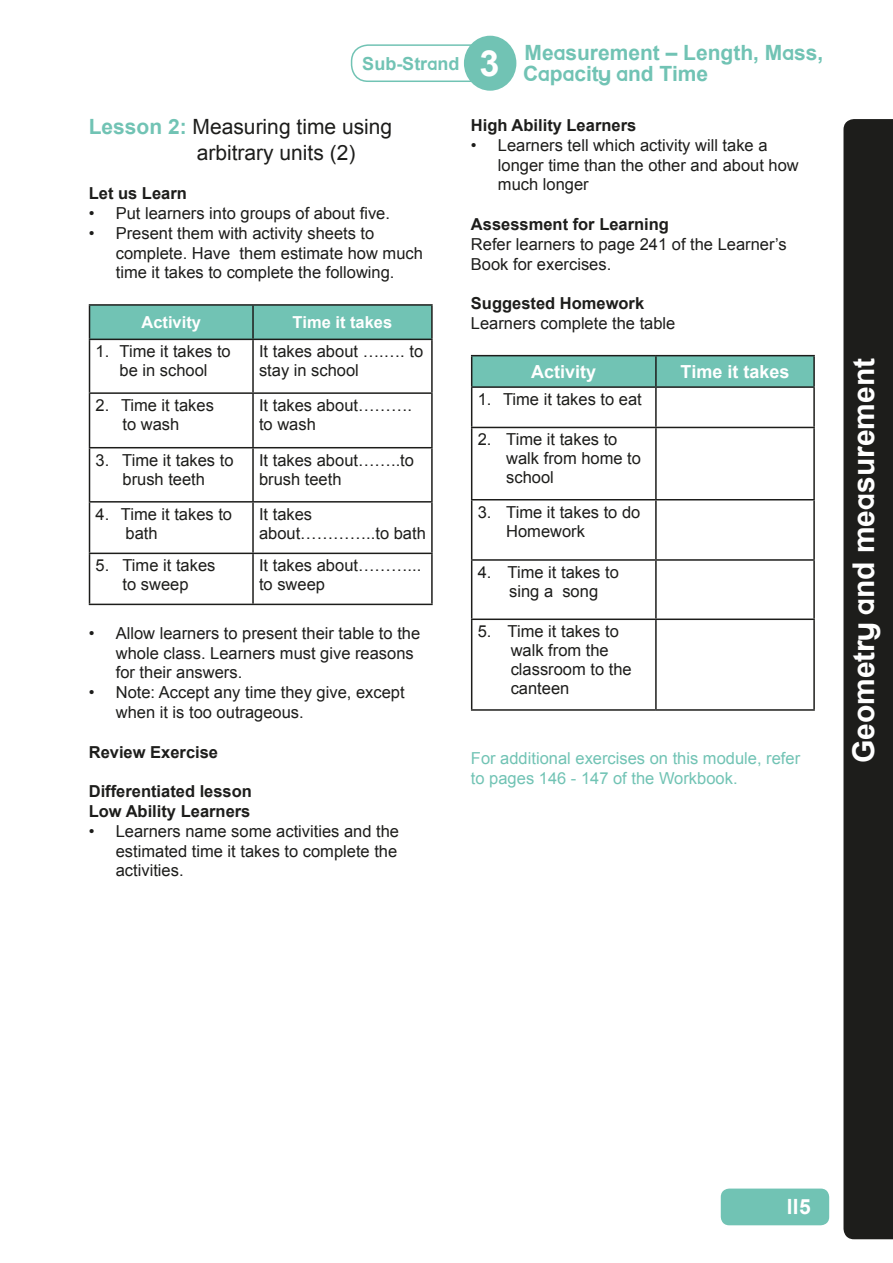
<style>
.page{position:relative;width:893px;height:1263px;background:#fff}
.page>*{position:absolute;margin:0;border:0;box-sizing:border-box;transform-origin:0 0}
.t1{font:700 30px "Preschool";color:#fff}
.t2{font:700 21px/21px "Preschool";color:#71c3b4}
.t3{font:21px/25.2px "Arial";color:#1d1d1b}
.t4{font:700 21px "Preschool";color:#fff}
.t5{font:700 18px "Arial";color:#fff}
.t6{font:16.5px/19.8px "Arial";color:#1d1d1b}
.t7{font:700 16.5px/19.8px "Arial";color:#1d1d1b}
.t8{font:16.5px/19.8px "Arial";color:#71c3b4}
.t9{font:700 16.5px "Arial";color:#fff}
.s1{font-size:36px;color:#fff}
.s2{font-weight:700;color:#71c3b4}
</style>
<div class="page">
<div style="left:843px;top:119px;width:50px;height:1120px;background:#1d1d1b"></div>
<div style="left:721px;top:1188px;width:108px;height:37px;background:#71c3b4;border-radius:9px"></div>
<div style="left:351px;top:44px;width:158px;height:38px;border:2px solid #71c3b4;border-radius:16px"></div>
<div style="left:464px;top:36px;width:52px;height:55px;background:#71c3b4;border-radius:50%"></div>
<div style="left:90px;top:306px;width:341px;height:33px;background:#71c3b4"></div>
<hr style="left:89px;top:304px;width:164px;height:2px;background:#1d1d1b">
<hr style="left:89px;top:306px;width:1px;height:33px;background:#1d1d1b">
<hr style="left:253px;top:304px;width:180px;height:2px;background:#1d1d1b">
<hr style="left:252px;top:306px;width:2px;height:33px;background:#1d1d1b">
<hr style="left:431px;top:306px;width:2px;height:33px;background:#1d1d1b">
<hr style="left:89px;top:339px;width:164px;height:1px;background:#1d1d1b">
<hr style="left:89px;top:340px;width:1px;height:52px;background:#1d1d1b">
<hr style="left:253px;top:339px;width:180px;height:1px;background:#1d1d1b">
<hr style="left:252px;top:340px;width:2px;height:52px;background:#1d1d1b">
<hr style="left:431px;top:340px;width:2px;height:52px;background:#1d1d1b">
<hr style="left:89px;top:392px;width:164px;height:2px;background:#1d1d1b">
<hr style="left:89px;top:394px;width:1px;height:53px;background:#1d1d1b">
<hr style="left:253px;top:392px;width:180px;height:2px;background:#1d1d1b">
<hr style="left:252px;top:394px;width:2px;height:53px;background:#1d1d1b">
<hr style="left:431px;top:394px;width:2px;height:53px;background:#1d1d1b">
<hr style="left:89px;top:447px;width:164px;height:1px;background:#1d1d1b">
<hr style="left:89px;top:448px;width:1px;height:53px;background:#1d1d1b">
<hr style="left:253px;top:447px;width:180px;height:1px;background:#1d1d1b">
<hr style="left:252px;top:448px;width:2px;height:53px;background:#1d1d1b">
<hr style="left:431px;top:448px;width:2px;height:53px;background:#1d1d1b">
<hr style="left:89px;top:501px;width:164px;height:2px;background:#1d1d1b">
<hr style="left:89px;top:503px;width:1px;height:50px;background:#1d1d1b">
<hr style="left:253px;top:501px;width:180px;height:2px;background:#1d1d1b">
<hr style="left:252px;top:503px;width:2px;height:50px;background:#1d1d1b">
<hr style="left:431px;top:503px;width:2px;height:50px;background:#1d1d1b">
<hr style="left:89px;top:553px;width:164px;height:1px;background:#1d1d1b">
<hr style="left:89px;top:554px;width:1px;height:50px;background:#1d1d1b">
<hr style="left:253px;top:553px;width:180px;height:1px;background:#1d1d1b">
<hr style="left:252px;top:554px;width:2px;height:50px;background:#1d1d1b">
<hr style="left:431px;top:554px;width:2px;height:50px;background:#1d1d1b">
<hr style="left:89px;top:604px;width:164px;height:1px;background:#1d1d1b">
<hr style="left:253px;top:604px;width:180px;height:1px;background:#1d1d1b">
<div style="left:472px;top:356px;width:341px;height:30px;background:#71c3b4"></div>
<hr style="left:471px;top:355px;width:185px;height:1px;background:#1d1d1b">
<hr style="left:471px;top:356px;width:1px;height:30px;background:#1d1d1b">
<hr style="left:656px;top:355px;width:159px;height:1px;background:#1d1d1b">
<hr style="left:655px;top:356px;width:2px;height:30px;background:#1d1d1b">
<hr style="left:813px;top:356px;width:2px;height:30px;background:#1d1d1b">
<hr style="left:471px;top:386px;width:185px;height:2px;background:#1d1d1b">
<hr style="left:471px;top:388px;width:1px;height:39px;background:#1d1d1b">
<hr style="left:656px;top:386px;width:159px;height:2px;background:#1d1d1b">
<hr style="left:655px;top:388px;width:2px;height:39px;background:#1d1d1b">
<hr style="left:813px;top:388px;width:2px;height:39px;background:#1d1d1b">
<hr style="left:471px;top:427px;width:185px;height:1px;background:#1d1d1b">
<hr style="left:471px;top:428px;width:1px;height:71px;background:#1d1d1b">
<hr style="left:656px;top:427px;width:159px;height:1px;background:#1d1d1b">
<hr style="left:655px;top:428px;width:2px;height:71px;background:#1d1d1b">
<hr style="left:813px;top:428px;width:2px;height:71px;background:#1d1d1b">
<hr style="left:471px;top:499px;width:185px;height:1px;background:#1d1d1b">
<hr style="left:471px;top:500px;width:1px;height:59px;background:#1d1d1b">
<hr style="left:656px;top:499px;width:159px;height:1px;background:#1d1d1b">
<hr style="left:655px;top:500px;width:2px;height:59px;background:#1d1d1b">
<hr style="left:813px;top:500px;width:2px;height:59px;background:#1d1d1b">
<hr style="left:471px;top:559px;width:185px;height:2px;background:#1d1d1b">
<hr style="left:471px;top:561px;width:1px;height:57px;background:#1d1d1b">
<hr style="left:656px;top:559px;width:159px;height:2px;background:#1d1d1b">
<hr style="left:655px;top:561px;width:2px;height:57px;background:#1d1d1b">
<hr style="left:813px;top:561px;width:2px;height:57px;background:#1d1d1b">
<hr style="left:471px;top:618px;width:185px;height:2px;background:#1d1d1b">
<hr style="left:471px;top:620px;width:1px;height:89px;background:#1d1d1b">
<hr style="left:656px;top:618px;width:159px;height:2px;background:#1d1d1b">
<hr style="left:655px;top:620px;width:2px;height:89px;background:#1d1d1b">
<hr style="left:813px;top:620px;width:2px;height:89px;background:#1d1d1b">
<hr style="left:471px;top:709px;width:185px;height:2px;background:#1d1d1b">
<hr style="left:656px;top:709px;width:159px;height:2px;background:#1d1d1b">
<p class="t2" style="left:523px;top:43px;width:302px;text-indent:-161px"><sub>Sub-Strand</sub> <span class="s1">3</span> Measurement – Length, Mass,<br>Capacity and Time</p>
<p class="t3" style="left:197px;top:115px;width:197px;text-indent:-108px"><span class="s2">Lesson 2:</span> Measuring time using arbitrary units (2)</p>
<p class="t7" style="left:89px;top:184px;width:100px">Let us Learn</p>
<p class="t6" style="left:89px;top:203px;width:303px">• Put learners into groups of about five.</p>
<p class="t6" style="left:116px;top:223px;width:309px;text-indent:-27px">• Present them with activity sheets to complete. Have them estimate how much time it takes to complete the following.</p>
<p class="t9" style="left:141px;top:311px;width:61px">Activity</p>
<p class="t9" style="left:293px;top:311px;width:101px">Time it takes</p>
<p class="t6" style="left:96px;top:342px;width:137px;line-height:19px;text-align:center">1. Time it takes to be in school</p>
<p class="t6" style="left:259px;top:342px;width:166px;line-height:19px">It takes about ….…. to stay in school</p>
<p class="t6" style="left:96px;top:396px;width:120px;line-height:19px;text-align:center">2. Time it takes to wash</p>
<p class="t6" style="left:259px;top:396px;width:155px;line-height:19px">It takes about………. to wash</p>
<p class="t6" style="left:96px;top:451px;width:140px;line-height:19px;text-align:center">3. Time it takes to brush teeth</p>
<p class="t6" style="left:259px;top:451px;width:157px;line-height:18.9px">It takes about……..to brush teeth</p>
<p class="t6" style="left:126px;top:505px;width:108px;line-height:18.9px;text-indent:-30px">4. Time it takes to bath</p>
<p class="t6" style="left:259px;top:505px;width:168px;line-height:18.9px">It takes about…………..to bath</p>
<p class="t6" style="left:96px;top:556px;width:121px;line-height:19px;text-align:center">5. Time it takes to sweep</p>
<p class="t6" style="left:259px;top:556px;width:164px;line-height:19px">It takes about………... to sweep</p>
<p class="t6" style="left:116px;top:623px;width:306px;text-indent:-27px">• Allow learners to present their table to the whole class. Learners must give reasons for their answers.</p>
<p class="t6" style="left:116px;top:683px;width:290px;text-indent:-27px">• Note: Accept any time they give, except when it is too outrageous.</p>
<p class="t7" style="left:89px;top:742px;width:131px">Review Exercise</p>
<p class="t7" style="left:89px;top:782px;width:165px">Differentiated lesson<br>Low Ability Learners</p>
<p class="t6" style="left:116px;top:821px;width:285px;text-align:justify;text-indent:-27px">• Learners name some activities and the estimated time it takes to complete the activities.</p>
<p class="t7" style="left:471px;top:116px;width:167px">High Ability Learners</p>
<p class="t6" style="left:498px;top:135px;width:302px;text-indent:-27px">• Learners tell which activity will take a longer time than the other and about how much longer</p>
<p class="t7" style="left:471px;top:215px;width:200px">Assessment for Learning</p>
<p class="t6" style="left:471px;top:234px;width:317px">Refer learners to page 241 of the Learner’s<br>Book for exercises.</p>
<p class="t7" style="left:471px;top:294px;width:175px">Suggested Homework</p>
<p class="t6" style="left:471px;top:314px;width:206px">Learners complete the table</p>
<p class="t5" style="left:531px;top:360px;width:67px">Activity</p>
<p class="t5" style="left:681px;top:360px;width:110px">Time it takes</p>
<p class="t6" style="left:478px;top:390px;width:166px">1. Time it takes to eat</p>
<p class="t6" style="left:506px;top:430px;width:136px;line-height:18.9px;text-indent:-28px">2. Time it takes to walk from home to school</p>
<p class="t6" style="left:506px;top:503px;width:136px;line-height:18.9px;text-indent:-28px">3. Time it takes to do<br>Homework</p>
<p class="t6" style="left:509px;top:563px;width:111px;line-height:18.9px;text-indent:-31px">4. Time it takes to sing a song</p>
<p class="t6" style="left:511px;top:622px;width:123px;line-height:18.9px;text-indent:-33px">5. Time it takes to walk from the classroom to the canteen</p>
<p class="t8" style="left:471px;top:749px;width:331px">For additional exercises on this module, refer to pages 146 - 147 of the Workbook.</p>
<h1 class="t1" style="left:844px;top:763px;width:407px;rotate:-90deg">Geometry and measurement</h1>
<p class="t4" style="left:786px;top:1193px;width:26px">115</p>
</div>
